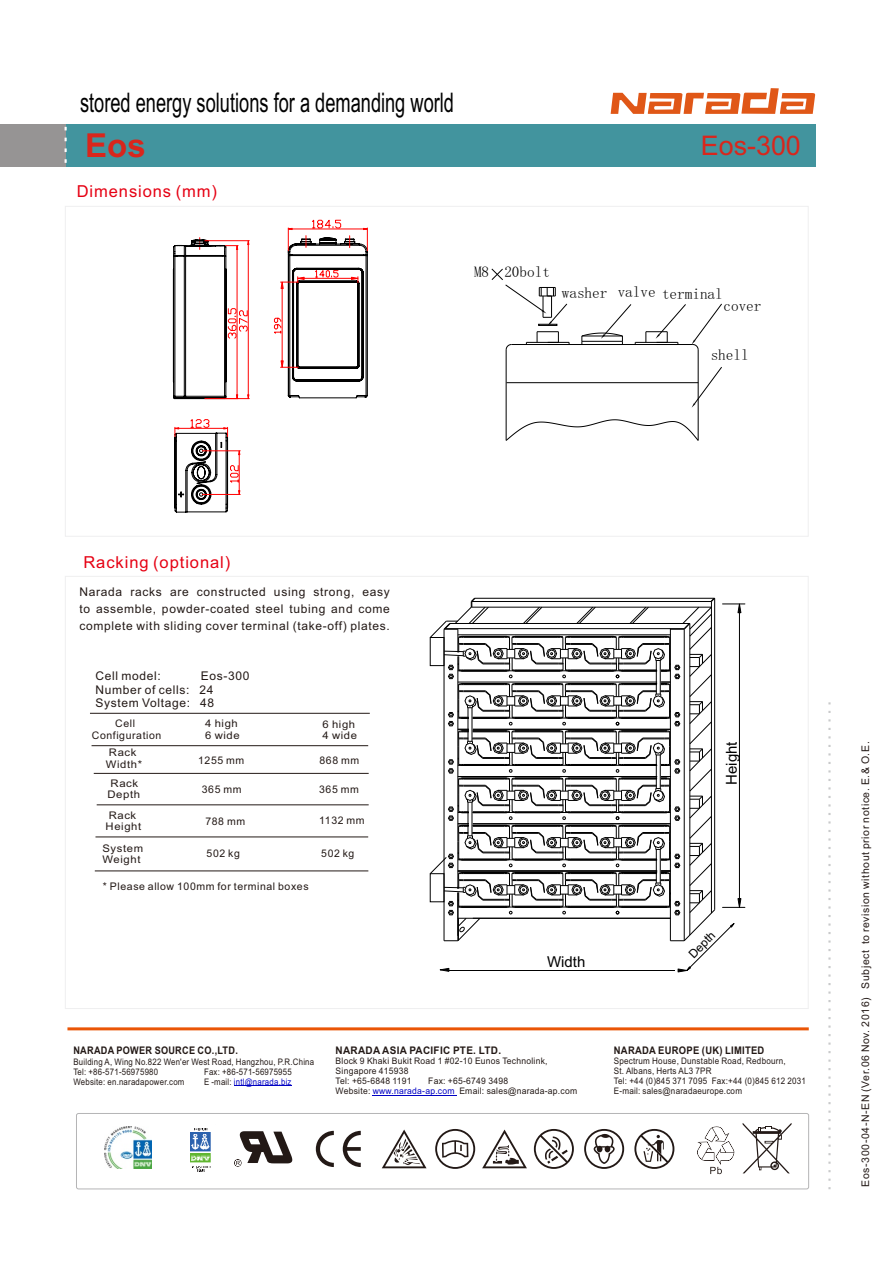
<style>
.page{position:relative;width:895px;height:1263px;background:#fff}
.page>*{position:absolute;margin:0;border:0;box-sizing:border-box;transform-origin:0 0}
.t1{font:700 33px "Arial";color:#d9261c}
.t2{font:27px "Arial";color:#000;scale:.67 1}
.t3{font:27px "Arial";color:#d9261c}
.t4{font:16.5px "Arial";letter-spacing:.055em;color:#e60013}
.t5{font:15.15px "Sim Sun";color:#000}
.t6{font:15px "Arial";color:#000}
.t7{font:12px/13.4px "Arial";letter-spacing:.055em;color:#231916}
.t8{font:12px "Arial";color:#000}
.t9{font:10.5px/11.7px "Arial";letter-spacing:.055em;color:#231916;text-align:center}
.t10{font:10.5px/11.7px "Arial";letter-spacing:.055em;color:#231916;scale:1.07 1}
.t11{font:700 10.5px "Arial";letter-spacing:.03em;color:#231916;scale:.95 1}
.t12{font:700 10.5px "Arial";letter-spacing:.03em;color:#231916;scale:.87 1}
.t13{font:700 10.5px "Arial";letter-spacing:.03em;color:#231916;scale:.9 1}
.t14{font:10.5px/11.7px "Arial";letter-spacing:.055em;color:#231916;text-align:center;scale:1.08 1}
.t15{font:9px/10.1px "Arial";letter-spacing:.03em;color:#231916;scale:.95 1}
.t16{font:9px/10.1px "Arial";letter-spacing:.03em;color:#231916;scale:.9 1}
.t17{font:9px/10.1px "Arial";letter-spacing:.03em;color:#231916;scale:.87 1}
.t18{font:9px "Arial";letter-spacing:.03em;color:#0000c4;scale:.87 1}
.s1{color:#231916}
.s2{color:#0000c4}
</style>
<div class="page">
<div style="left:66px;top:124px;width:749px;height:43px;background:#42949e"></div>
<div style="left:0;top:124px;width:66px;height:43px;background:#969494"></div>
<svg style="left:64px;top:127px;width:3px;height:36px"></svg>
<svg style="left:610px;top:88px;width:204px;height:26px"></svg>
<hr style="left:511px;top:344px;width:181px;height:1px;background:#000">
<hr style="left:697px;top:350px;width:1px;height:90px;background:#000">
<hr style="left:505px;top:350px;width:1px;height:90px;background:#000">
<svg style="left:505px;top:419px;width:193px;height:22px"></svg>
<hr style="left:635px;top:342px;width:42px;height:1px;background:#000">
<hr style="left:506px;top:382px;width:192px;height:1px;background:#000">
<svg style="left:692px;top:304px;width:29px;height:46px"></svg>
<svg style="left:581px;top:304px;width:54px;height:40px"></svg>
<svg style="left:645px;top:304px;width:40px;height:40px"></svg>
<svg style="left:491px;top:268px;width:78px;height:82px"></svg>
<svg style="left:691px;top:367px;width:30px;height:41px"></svg>
<svg style="left:273px;top:219px;width:95px;height:180px"></svg>
<svg style="left:172px;top:238px;width:78px;height:275px"></svg>
<svg style="left:91px;top:745px;width:278px;height:1px"></svg>
<svg style="left:96px;top:804px;width:273px;height:2px"></svg>
<svg style="left:94px;top:870px;width:275px;height:2px"></svg>
<svg style="left:95px;top:836px;width:274px;height:2px"></svg>
<svg style="left:93px;top:773px;width:276px;height:1px"></svg>
<svg style="left:90px;top:713px;width:280px;height:1px"></svg>
<svg style="left:429px;top:597px;width:315px;height:376px"></svg>
<svg style="left:828px;top:702px;width:2px;height:488px"></svg>
<div style="left:76px;top:1113px;width:732px;height:76px;border:1px solid #b5b5b6;border-radius:2px"></div>
<svg style="left:315px;top:1131px;width:45px;height:36px"></svg>
<svg style="left:382px;top:1130px;width:44px;height:38px"></svg>
<svg style="left:482px;top:1130px;width:44px;height:38px"></svg>
<svg style="left:533px;top:1129px;width:40px;height:40px"></svg>
<svg style="left:435px;top:1129px;width:40px;height:40px"></svg>
<svg style="left:584px;top:1129px;width:39px;height:40px"></svg>
<svg style="left:634px;top:1129px;width:40px;height:40px"></svg>
<svg style="left:234px;top:1131px;width:58px;height:36px"></svg>
<svg style="left:697px;top:1126px;width:36px;height:48px"></svg>
<svg style="left:742px;top:1123px;width:49px;height:50px"></svg>
<svg style="left:67px;top:1027px;width:742px;height:4px"></svg>
<img style="left:104px;top:1126px;width:47px;height:42px">
<svg style="left:190px;top:1128px;width:21px;height:44px"></svg>
<hr style="left:372px;top:1095px;width:85px;height:1px;background:#0000c4">
<hr style="left:448px;top:970px;width:226px;height:1px;background:#000">
<hr style="left:234px;top:1085px;width:57px;height:1px;background:#0000c4">
<h2 class="t2" style="left:80px;top:92px;width:559px">stored energy solutions for a demanding world</h2>
<h1 class="t1" style="left:85px;top:133px;width:62px">Eos</h1>
<h2 class="t3" style="left:700px;top:136px;width:101px">Eos-300</h2>
<h3 class="t4" style="left:77px;top:185px;width:142px">Dimensions (mm)</h3>
<p class="t5" style="left:474px;top:264px;width:77px">M8 20bolt</p>
<p class="t5" style="left:561px;top:285px;width:162px">washer valve terminal</p>
<p class="t5" style="left:723px;top:298px;width:39px">cover</p>
<p class="t5" style="left:710px;top:347px;width:39px">shell</p>
<h3 class="t4" style="left:83px;top:556px;width:148px">Racking (optional)</h3>
<p class="t7" style="left:79px;top:585px;width:312px;line-height:16.8px;text-align:justify">Narada racks are constructed using strong, easy to assemble, powder-coated steel tubing and come complete with sliding cover terminal (take-off) plates.</p>
<p class="t7" style="left:95px;top:671px;width:67px">Cell model:</p>
<p class="t7" style="left:95px;top:671px;width:156px;text-indent:105px">Eos-300<br>Number of cells: 24<br>System Voltage: 48</p>
<p class="t10" style="left:205px;top:718px;width:34px">4 high<br>6 wide</p>
<p class="t9" style="left:92px;top:719px;width:71px">Cell<br>Configuration</p>
<p class="t10" style="left:322px;top:719px;width:34px">6 high<br>4 wide</p>
<p class="t10" style="left:106px;top:747px;width:35px">Rack<br>Width*</p>
<p class="t9" style="left:198px;top:756px;width:48px">1255 mm</p>
<p class="t9" style="left:202px;top:784px;width:41px">365 mm</p>
<p class="t9" style="left:205px;top:817px;width:41px">788 mm</p>
<p class="t9" style="left:206px;top:848px;width:35px">502 kg</p>
<p class="t9" style="left:103px;top:881px;width:207px">* Please allow 100mm for terminal boxes</p>
<p class="t14" style="left:107px;top:778px;width:32px">Rack<br>Depth</p>
<p class="t10" style="left:105px;top:810px;width:35px">Rack<br>Height</p>
<p class="t10" style="left:102px;top:843px;width:40px">System<br>Weight</p>
<p class="t9" style="left:319px;top:755px;width:41px">868 mm</p>
<p class="t9" style="left:319px;top:785px;width:41px">365 mm</p>
<p class="t9" style="left:319px;top:816px;width:47px">1132 mm</p>
<p class="t9" style="left:321px;top:848px;width:35px">502 kg</p>
<p class="t6" style="left:546px;top:956px;width:40px">Width</p>
<p class="t6" style="left:725px;top:785px;width:45px;rotate:-90deg">Height</p>
<p class="t8" style="left:687px;top:953px;width:34px;rotate:-45deg">Depth</p>
<p class="t12" style="left:73px;top:1047px;width:190px">NARADA POWER SOURCE CO.,LTD.</p>
<p class="t17" style="left:73px;top:1057px;width:278px">Building A, Wing No.822 Wen'er West Road, Hangzhou, P.R.China<br>Tel: +86-571-56975980</p>
<p class="t17" style="left:204px;top:1067px;width:102px">Fax: +86-571-56975955</p>
<p class="t17" style="left:73px;top:1077px;width:129px">Website: en.naradapower.com</p>
<p class="t18" style="left:204px;top:1078px;width:102px"><span class="s1">E -mail:</span> intl@narada.biz</p>
<p class="t11" style="left:335px;top:1046px;width:175px">NARADA ASIA PACIFIC PTE. LTD.</p>
<p class="t15" style="left:335px;top:1057px;width:224px">Block 9 Khaki Bukit Road 1 #02-10 Eunos Technolink,<br>Singapore 415938<br>Tel: +65-6848 1191</p>
<p class="t15" style="left:335px;top:1077px;width:256px;text-indent:93px">Fax: +65-6749 3498<br>Website: <span class="s2">www.narada-ap.com</span> Email: sales@narada-ap.com</p>
<p class="t13" style="left:613px;top:1046px;width:169px">NARADA EUROPE (UK) LIMITED</p>
<p class="t16" style="left:613px;top:1057px;width:215px">Spectrum House, Dunstable Road, Redbourn,<br>St. Albans, Herts AL3 7PR<br>Tel: +44 (0)845 371 7095 Fax:+44 (0)845 612 2031<br>E-mail: sales@naradaeurope.com</p>
<p class="t9" style="left:860px;top:1187px;width:447px;rotate:-90deg">Eos-300-04-N-EN (Ver.06 Nov. 2016) Subject to revision without prior notice. E.&amp; O.E.</p>
</div>
